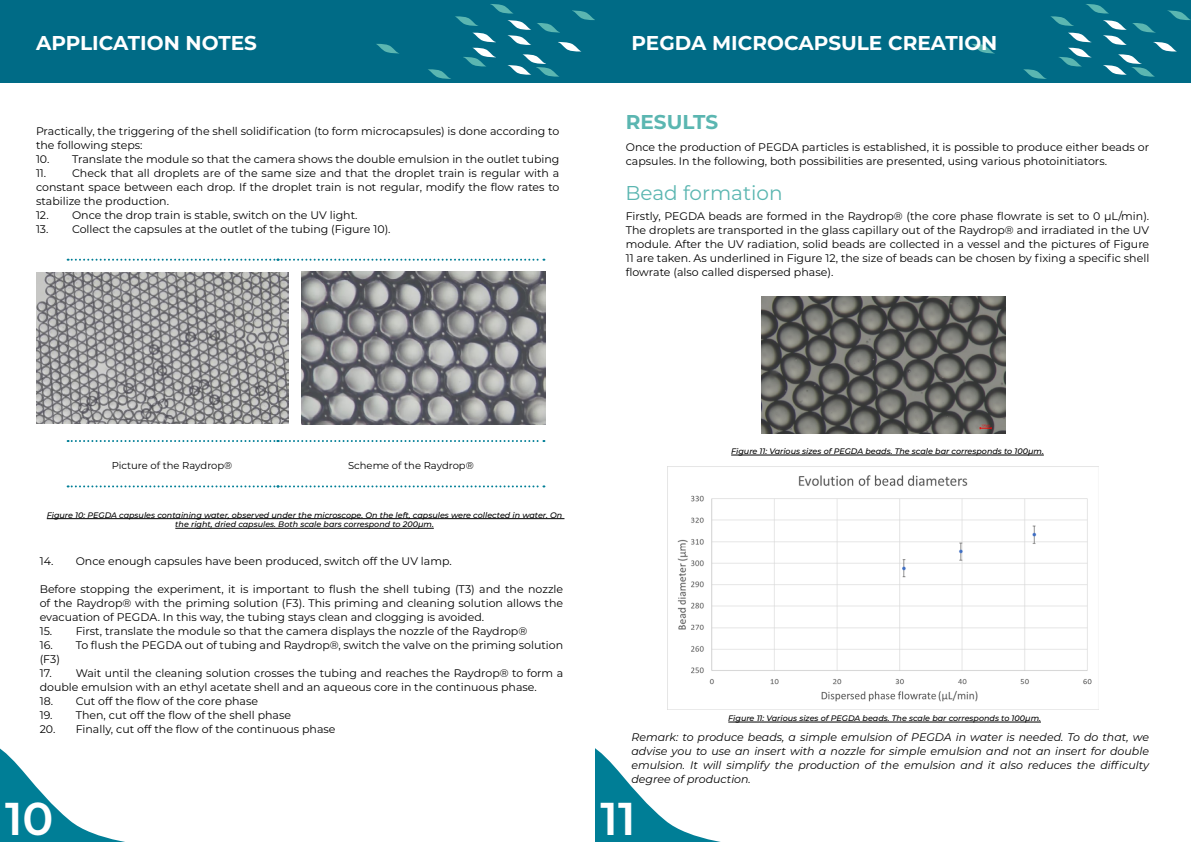
<style>
.page{position:relative;width:1191px;height:842px;background:#fff}
.page>*{position:absolute;margin:0;border:0;box-sizing:border-box;transform-origin:0 0}
.t1{font:600 46px "Montserrat";color:#fff}
.t2{font:700 20px "Montserrat";color:#fff}
.t3{font:20px "Montserrat";color:#5bb6b1}
.t4{font:700 20px "Montserrat";color:#5bb6b1}
.t5{font:11px/14px "Montserrat";color:#000}
.t6{font:italic 11px/14px "Montserrat";color:#000;text-align:justify}
.t7{font:10px "Montserrat";color:#000}
.t8{font:italic 500 8px/9.6px "Montserrat";color:#000;text-align:center}
</style>
<div class="page">
<svg style="left:0;top:748px;width:125px;height:94px"></svg>
<svg style="left:595px;top:748px;width:126px;height:94px"></svg>
<div style="left:0;top:0;width:595px;height:83px;background:#006b86"></div>
<svg style="left:376px;top:44px;width:23px;height:10px"></svg>
<svg style="left:428px;top:4px;width:167px;height:75px"></svg>
<svg style="left:68px;top:259px;width:476px;height:2px"></svg>
<svg style="left:68px;top:440px;width:476px;height:2px"></svg>
<svg style="left:68px;top:485px;width:476px;height:2px"></svg>
<img style="left:36px;top:272px;width:252px;height:151px">
<img style="left:301px;top:271px;width:244px;height:153px">
<img style="left:761px;top:297px;width:244px;height:137px">
<img style="left:667px;top:466px;width:431px;height:244px">
<hr style="left:47px;top:518px;width:517px;height:1px;background:#000">
<hr style="left:175px;top:528px;width:259px;height:1px;background:#000">
<hr style="left:731px;top:455px;width:312px;height:1px;background:#000">
<hr style="left:728px;top:722px;width:313px;height:1px;background:#000">
<div style="left:595px;top:0;width:596px;height:83px;background:#006b86"></div>
<svg style="left:972px;top:44px;width:22px;height:10px"></svg>
<svg style="left:1023px;top:4px;width:168px;height:75px"></svg>
<h2 class="t2" style="left:36px;top:28px;width:222px">APPLICATION NOTES</h2>
<p class="t5" style="left:36px;top:123px;width:525px">Practically, the triggering of the shell solidification (to form microcapsules) is done according to the following steps:</p>
<p class="t5" style="left:36px;top:151px;width:525px">10. Translate the module so that the camera shows the double emulsion in the outlet tubing</p>
<p class="t5" style="left:36px;top:165px;width:525px;text-align:justify">11. Check that all droplets are of the same size and that the droplet train is regular with a constant space between each drop. If the droplet train is not regular, modify the flow rates to stabilize the production.</p>
<p class="t5" style="left:36px;top:207px;width:323px">12. Once the drop train is stable, switch on the UV light.</p>
<p class="t5" style="left:36px;top:221px;width:356px">13. Collect the capsules at the outlet of the tubing (Figure 10).</p>
<h2 class="t2" style="left:631px;top:28px;width:367px">PEGDA MICROCAPSULE CREATION</h2>
<h2 class="t4" style="left:626px;top:107px;width:94px">RESULTS</h2>
<p class="t5" style="left:626px;top:140px;width:525px">Once the production of PEGDA particles is established, it is possible to produce either beads or capsules. In the following, both possibilities are presented, using various photoinitiators.</p>
<h2 class="t3" style="left:625px;top:179px;width:159px">Bead formation</h2>
<p class="t5" style="left:626px;top:209px;width:525px;text-align:justify">Firstly, PEGDA beads are formed in the Raydrop® (the core phase flowrate is set to 0 µL/min).<br>The droplets are transported in the glass capillary out of the Raydrop® and irradiated in the UV module. After the UV radiation, solid beads are collected in a vessel and the pictures of Figure 11 are taken. As underlined in Figure 12, the size of beads can be chosen by fixing a specific shell flowrate (also called dispersed phase).</p>
<p class="t7" style="left:112px;top:458px;width:122px">Picture of the Raydrop®</p>
<p class="t7" style="left:348px;top:458px;width:127px">Scheme of the Raydrop®</p>
<p class="t8" style="left:47px;top:510px;width:517px">Figure 10: PEGDA capsules containing water, observed under the microscope. On the left, capsules were collected in water. On the right, dried capsules. Both scale bars correspond to 200µm.</p>
<p class="t5" style="left:40px;top:553px;width:413px">14. Once enough capsules have been produced, switch off the UV lamp.</p>
<p class="t5" style="left:40px;top:581px;width:525px;text-align:justify">Before stopping the experiment, it is important to flush the shell tubing (T3) and the nozzle of the Raydrop® with the priming solution (F3). This priming and cleaning solution allows the evacuation of PEGDA. In this way, the tubing stays clean and clogging is avoided.</p>
<p class="t5" style="left:40px;top:623px;width:489px">15. First, translate the module so that the camera displays the nozzle of the Raydrop®</p>
<p class="t5" style="left:40px;top:637px;width:525px">16. To flush the PEGDA out of tubing and Raydrop®, switch the valve on the priming solution (F3)</p>
<p class="t5" style="left:40px;top:665px;width:525px">17. Wait until the cleaning solution crosses the tubing and reaches the Raydrop® to form a double emulsion with an ethyl acetate shell and an aqueous core in the continuous phase.</p>
<p class="t5" style="left:40px;top:693px;width:220px">18. Cut off the flow of the core phase</p>
<p class="t5" style="left:40px;top:707px;width:253px">19. Then, cut off the flow of the shell phase</p>
<p class="t5" style="left:40px;top:721px;width:297px">20. Finally, cut off the flow of the continuous phase</p>
<p class="t8" style="left:731px;top:446px;width:314px">Figure 11: Various sizes of PEGDA beads. The scale bar corresponds to 100µm.</p>
<p class="t8" style="left:728px;top:713px;width:314px">Figure 11: Various sizes of PEGDA beads. The scale bar corresponds to 100µm.</p>
<p class="t6" style="left:631px;top:730px;width:519px">Remark: to produce beads, a simple emulsion of PEGDA in water is needed. To do that, we advise you to use an insert with a nozzle for simple emulsion and not an insert for double emulsion. It will simplify the production of the emulsion and it also reduces the difficulty degree of production.</p>
<h1 class="t1" style="left:5px;top:786px;width:50px">10</h1>
<h1 class="t1" style="left:600px;top:786px;width:37px">11</h1>
</div>
